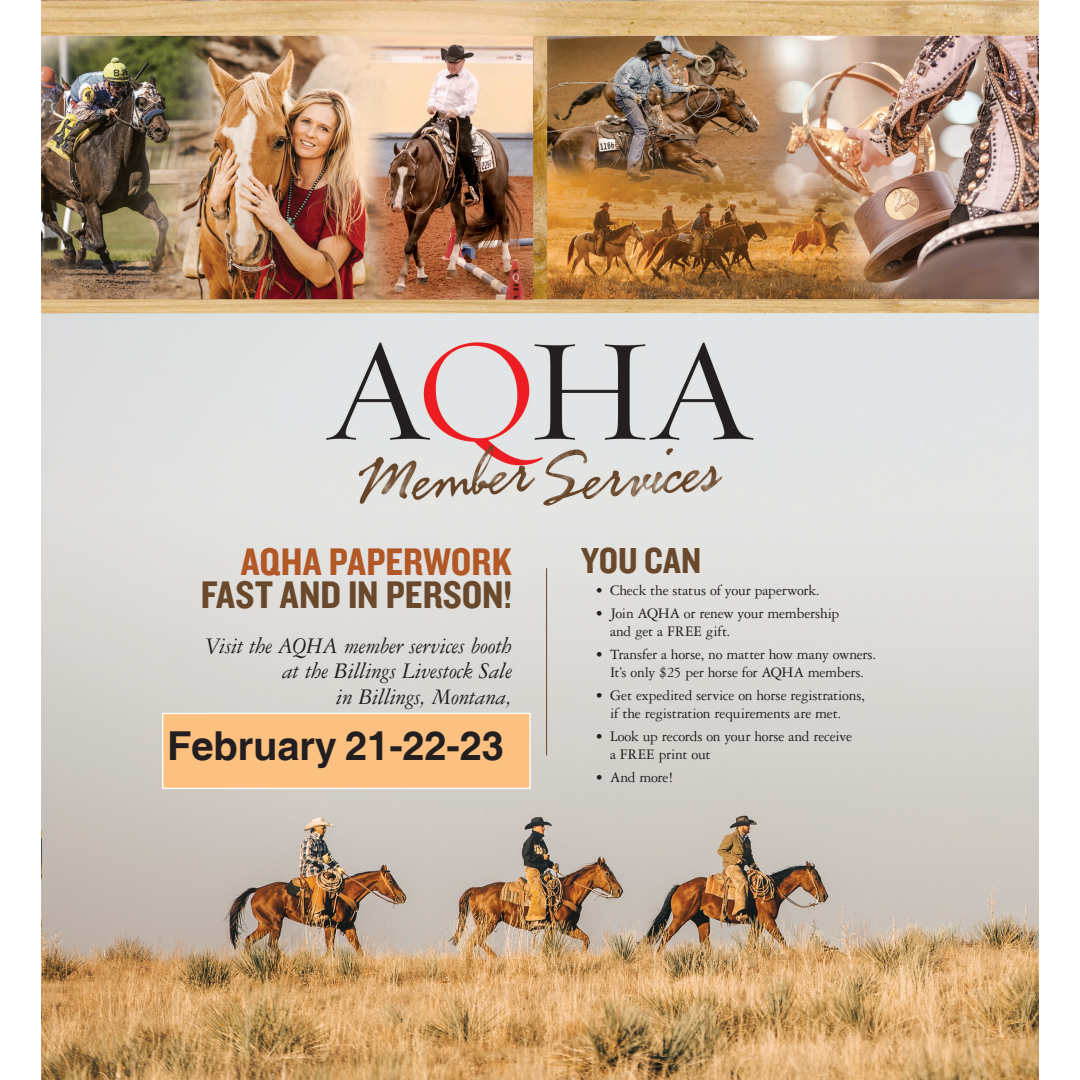
<style>
.page{position:relative;width:1080px;height:1080px;background:#fff}
.page>*{position:absolute;margin:0;border:0;box-sizing:border-box;transform-origin:0 0}
.t1{font:39.9px "Knockout HTF50 Welterweight";color:#6a482b}
.t2{font:700 39.9px "Helvetica";letter-spacing:-.005em;color:#231f20}
.t3{font:39.9px "Knockout HTF50 Welterweight";letter-spacing:-.005em;color:#b25726}
.t4{font:37.5px "Knockout HTF50 Welterweight";color:#6a482b}
.t5{font:italic 23.85px/25.3px "Garamond Three";letter-spacing:-.015em;color:#231f20;text-align:right}
.t6{font:15.6px/18.6px "Garamond Three";letter-spacing:-.015em;color:#231f20}
</style>
<div class="page">
<img style="left:41px;top:0;width:998px;height:1080px">
<hr style="left:546px;top:568px;width:1px;height:188px;background:#6a482b">
<div style="left:163px;top:713px;width:367px;height:75px;background:#fcc180"></div>
<div style="left:162px;top:713px;width:369px;height:76px;border:1px solid #fff"></div>
<h1 class="t3" style="left:241px;top:541px;width:273px">AQHA PAPERWORK</h1>
<h1 class="t1" style="left:201px;top:574px;width:313px">FAST AND IN PERSON!</h1>
<h3 class="t5" style="left:205px;top:633px;width:308px">Visit the AQHA member services booth at the Billings Livestock Sale<br>in Billings, Montana,</h3>
<h1 class="t2" style="left:167px;top:721px;width:338px">February 21-22-23</h1>
<h2 class="t4" style="left:581px;top:541px;width:122px">YOU CAN</h2>
<p class="t6" style="left:596px;top:581px;width:226px">• Check the status of your paperwork.</p>
<p class="t6" style="left:610px;top:604px;width:231px;text-indent:-14px">• Join AQHA or renew your membership and get a FREE gift.</p>
<p class="t6" style="left:596px;top:645px;width:282px;text-align:center">• Transfer a horse, no matter how many owners.<br>It’s only $25 per horse for AQHA members.</p>
<p class="t6" style="left:610px;top:686px;width:257px;text-indent:-14px">• Get expedited service on horse registrations, if the registration requirements are met.</p>
<p class="t6" style="left:610px;top:727px;width:244px;text-indent:-14px">• Look up records on your horse and receive a FREE print out</p>
<p class="t6" style="left:596px;top:768px;width:79px">• And more!</p>
</div>
